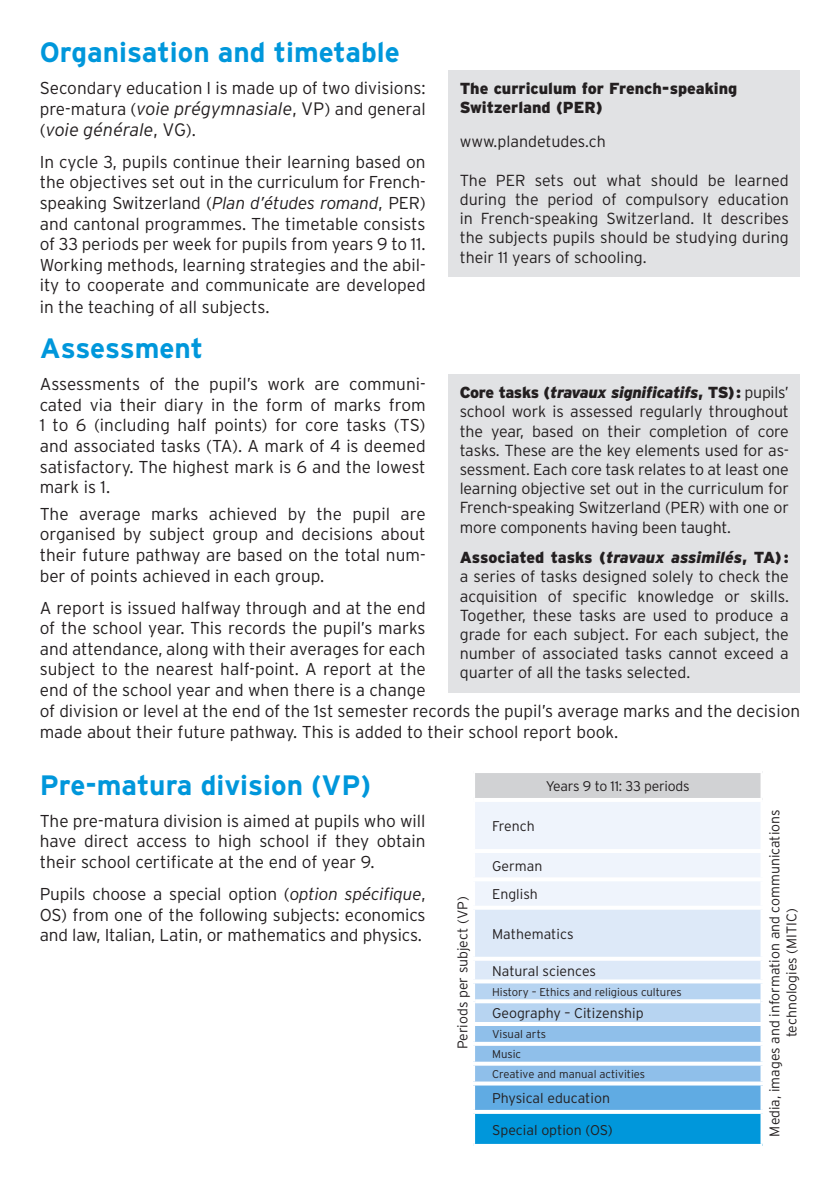
<style>
.page{position:relative;width:840px;height:1191px;background:#fff}
.page>*{position:absolute;margin:0;border:0;box-sizing:border-box;transform-origin:0 0}
._3-titre_1{font:700 28px "Interstate";color:#0097db}
._4-titre_2{font:700 28px "Interstate";letter-spacing:-.005em;color:#0097db}
._1-texte{font:italic 300 18px "Interstate";color:#231f20}
._1-texte-2{font:300 17.2px/20.6px "Interstate";color:#231f20;text-align:justify}
._11-texte_encadré{font:300 16px/19.2px "Interstate";color:#231f20;text-align:justify}
._10-titre_encadré{font:900 16px/19.2px "Interstate";color:#231f20}
._1-texte-3{font:300 14.2px "Interstate";color:#231f20}
.t1{font:300 14px/16.8px "Interstate";color:#231f20;text-align:center}
._1-texte-4{font:300 11.2px "Interstate";color:#231f20}
.s1{font-style:italic;font-size:18px}
.s2{font-size:18px}
.s3{font-style:normal;font-size:17.2px}
.s4{font-style:normal}
.s5{font-style:italic}
.s6{font-weight:900}
.s7{font-weight:900;font-style:italic}
</style>
<div class="page">
<div style="left:473px;top:771px;width:289px;height:29px;background:#d1d2d4"></div>
<svg style="left:475px;top:802px;width:285px;height:279px"></svg>
<div style="left:473px;top:1083px;width:289px;height:28px;background:#60abe3"></div>
<div style="left:473px;top:1111px;width:289px;height:34px;background:#0097db"></div>
<hr style="left:473px;top:769px;width:289px;height:4px;background:#fff">
<hr style="left:471px;top:773px;width:4px;height:25px;background:#fff">
<svg style="left:760px;top:773px;width:2px;height:25px"></svg>
<hr style="left:473px;top:798px;width:289px;height:4px;background:#fff">
<hr style="left:471px;top:849px;width:293px;height:4px;background:#fff">
<hr style="left:471px;top:877px;width:293px;height:4px;background:#fff">
<hr style="left:471px;top:905px;width:293px;height:4px;background:#fff">
<svg style="left:760px;top:910px;width:1px;height:46px"></svg>
<svg style="left:475px;top:956px;width:286px;height:4px"></svg>
<svg style="left:760px;top:961px;width:1px;height:18px"></svg>
<svg style="left:475px;top:979px;width:286px;height:4px"></svg>
<svg style="left:475px;top:999px;width:285px;height:4px"></svg>
<hr style="left:471px;top:1022px;width:293px;height:4px;background:#fff">
<svg style="left:760px;top:1026px;width:1px;height:15px"></svg>
<svg style="left:473px;top:1041px;width:289px;height:4px"></svg>
<svg style="left:760px;top:1045px;width:2px;height:16px"></svg>
<svg style="left:473px;top:1061px;width:290px;height:4px"></svg>
<svg style="left:760px;top:1065px;width:3px;height:16px"></svg>
<svg style="left:473px;top:1081px;width:290px;height:4px"></svg>
<hr style="left:471px;top:1085px;width:4px;height:24px;background:#fff">
<svg style="left:760px;top:1085px;width:3px;height:24px"></svg>
<svg style="left:473px;top:1109px;width:290px;height:4px"></svg>
<hr style="left:471px;top:1113px;width:4px;height:30px;background:#fff">
<svg style="left:760px;top:1113px;width:3px;height:30px"></svg>
<svg style="left:760px;top:983px;width:3px;height:18px"></svg>
<svg style="left:760px;top:1001px;width:2px;height:21px"></svg>
<svg style="left:473px;top:1143px;width:289px;height:3px"></svg>
<div style="left:448px;top:374px;width:351px;height:318px;background:#e1e2e4"></div>
<div style="left:448px;top:70px;width:351px;height:207px;background:#e1e2e4"></div>
<p class="_3-titre_1" style="left:40px;top:37px;width:361px">Organisation and timetable</p>
<p class="_1-texte-2" style="left:40px;top:78px;width:387px">Secondary education I is made up of two divisions: pre-matura (<span class="s1">voie prégymnasiale</span><span class="s2">, VP</span>) and general</p>
<p class="_1-texte" style="left:40px;top:119px;width:158px"><span class="s3">(</span>voie générale<span class="s4">, VG</span><span class="s3">).</span></p>
<p class="_1-texte-2" style="left:40px;top:151px;width:387px">In cycle 3, pupils continue their learning based on the objectives set out in the curriculum for French&shy;speaking Switzerland (<span class="s5">Plan d’études romand</span>, PER) and cantonal programmes. The timetable consists of 33 periods per week for pupils from years 9 to 11.<br>Working methods, learning strategies and the abil&shy;ity to cooperate and communicate are developed in the teaching of all subjects.</p>
<p class="_4-titre_2" style="left:40px;top:332px;width:165px">Assessment</p>
<p class="_1-texte-2" style="left:40px;top:373px;width:387px">Assessments of the pupil’s work are communi&shy;cated via their diary in the form of marks from 1 to 6 (including half points) for core tasks (TS) and associated tasks (TA). A mark of 4 is deemed satisfactory. The highest mark is 6 and the lowest mark is 1.</p>
<p class="_1-texte-2" style="left:40px;top:503px;width:387px">The average marks achieved by the pupil are organised by subject group and decisions about their future pathway are based on the total num&shy;ber of points achieved in each group.</p>
<p class="_1-texte-2" style="left:40px;top:597px;width:761px;text-align:left">A report is issued halfway through and at the end<br>of the school year. This records the pupil’s marks<br>and attendance, along with their averages for each<br>subject to the nearest half-point. A report at the<br>end of the school year and when there is a change<br>of division or level at the end of the 1st semester records the pupil’s average marks and the decision made about their future pathway. This is added to their school report book.</p>
<p class="_3-titre_1" style="left:40px;top:769px;width:332px">Pre-matura division (VP)</p>
<p class="_1-texte-2" style="left:40px;top:810px;width:387px">The pre-matura division is aimed at pupils who will have direct access to high school if they obtain their school certificate at the end of year 9.</p>
<p class="_1-texte-2" style="left:40px;top:883px;width:387px">Pupils choose a special option (<span class="s5">option spécifique</span>, OS) from one of the following subjects: economics and law, Italian, Latin, or mathematics and physics.</p>
<p class="_10-titre_encadré" style="left:459px;top:79px;width:279px">The curriculum for French-speaking<br>Switzerland (PER)</p>
<p class="_11-texte_encadré" style="left:459px;top:132px;width:147px">www.plandetudes.ch</p>
<p class="_11-texte_encadré" style="left:459px;top:170px;width:330px">The PER sets out what should be learned during the period of compulsory education in French-speaking Switzerland. It describes the subjects pupils should be studying during their 11 years of schooling.</p>
<p class="_11-texte_encadré" style="left:459px;top:383px;width:330px"><span class="s6">Core tasks (</span><span class="s7">travaux significatifs</span><span class="s6">, TS):</span> pupils’ school work is assessed regularly throughout the year, based on their completion of core tasks. These are the key elements used for as&shy;sessment. Each core task relates to at least one learning objective set out in the curriculum for French-speaking Switzerland (PER) with one or more components having been taught.</p>
<p class="_11-texte_encadré" style="left:459px;top:548px;width:330px"><span class="s6">Associated tasks (</span><span class="s7">travaux assimilés</span><span class="s6">, TA) : </span>a series of tasks designed solely to check the acquisition of specific knowledge or skills.<br>Together, these tasks are used to produce a grade for each subject. For each subject, the number of associated tasks cannot exceed a quarter of all the tasks selected.</p>
<p class="t1" style="left:545px;top:777px;width:145px">Years 9 to 11: 33 periods</p>
<p class="_1-texte-3" style="left:492px;top:818px;width:44px">French</p>
<p class="t1" style="left:765px;top:1136px;width:329px;rotate:-90deg">Media, images and information and communications technologies (MITIC)</p>
<p class="_1-texte-3" style="left:492px;top:858px;width:52px">German</p>
<p class="_1-texte-3" style="left:492px;top:886px;width:47px">English</p>
<p class="_1-texte-3" style="left:492px;top:926px;width:83px">Mathematics</p>
<p class="_1-texte-3" style="left:492px;top:962px;width:105px">Natural sciences</p>
<p class="_1-texte-4" style="left:492px;top:985px;width:191px">History – Ethics and religious cultures</p>
<p class="_1-texte-3" style="left:492px;top:1005px;width:153px">Geography – Citizenship</p>
<p class="_1-texte-4" style="left:492px;top:1028px;width:55px">Visual arts</p>
<p class="_1-texte-4" style="left:492px;top:1048px;width:30px">Music</p>
<p class="_1-texte-4" style="left:492px;top:1068px;width:154px">Creative and manual activities</p>
<p class="_1-texte-3" style="left:492px;top:1090px;width:119px">Physical education</p>
<p class="_1-texte-3" style="left:492px;top:1121px;width:122px">Special option (OS)</p>
<p class="t1" style="left:453px;top:1049px;width:154px;rotate:-90deg">Periods per subject (VP)</p>
</div>
